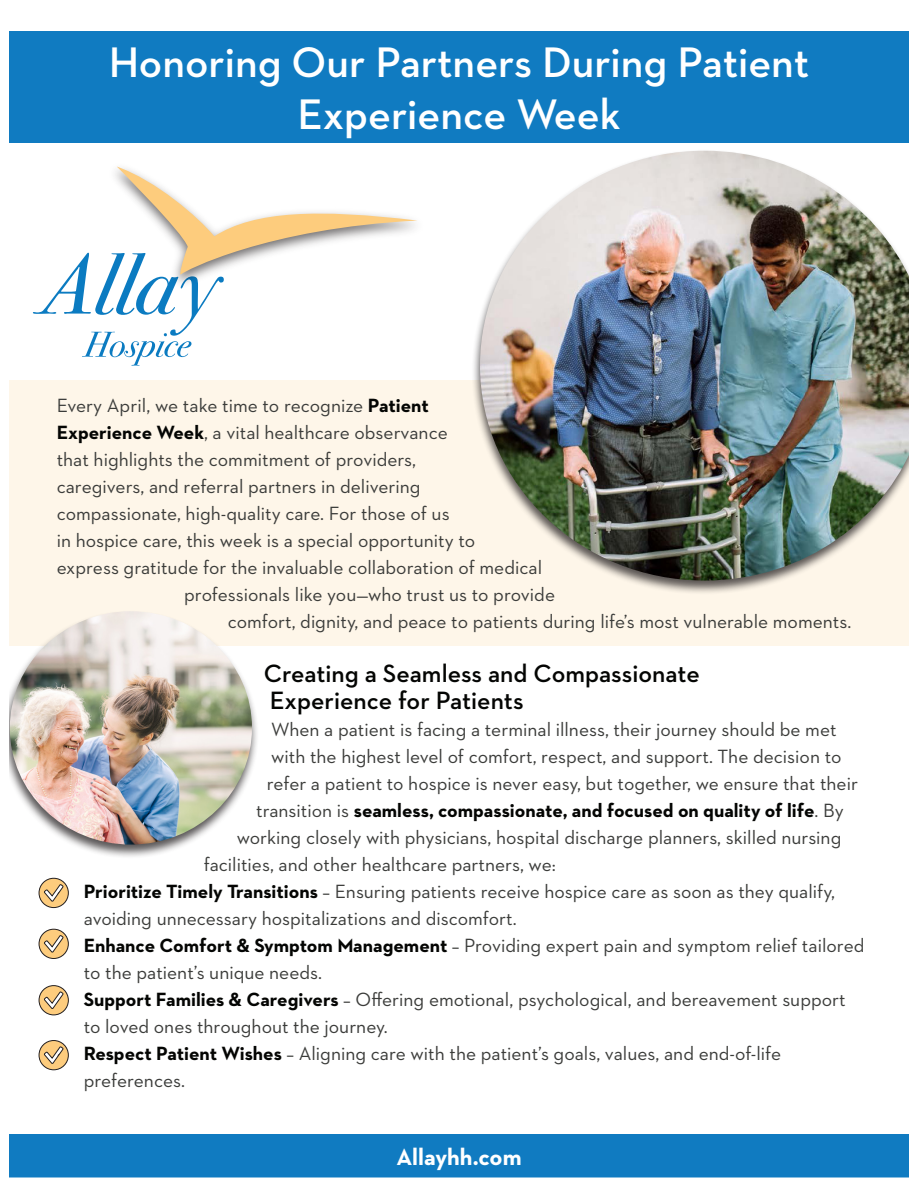
<style>
.page{position:relative;width:918px;height:1188px;background:#fff}
.page>*{position:absolute;margin:0;border:0;box-sizing:border-box;transform-origin:0 0}
.t1{font:600 43.5px/52.2px "Neutraface 2 Text";color:#fff;text-align:center}
.t2{font:600 25.5px/27px "Neutraface 2 Text";color:#040503}
.t3{font:700 24px "Neutraface 2 Text";color:#fff}
.t4{font:19.5px/27px "Neutraface 2 Text";color:#3b3c3a}
.t5{font:700 19.5px "Neutraface 2 Text";color:#040503}
.s1{font-weight:700;color:#040503}
.s2{font-weight:400;color:#3b3c3a}
.s3{font-family:"Minion Pro";font-size:18px;color:#231f20}
</style>
<div class="page">
<img style="left:9px;top:31px;width:900px;height:1147px">
<p class="t1" style="left:109px;top:36px;width:702px">Honoring Our Partners During Patient<br>Experience Week</p>
<p class="t4" style="left:57px;top:392px;width:374px">Every April, we take time to recognize <span class="s1">Patient</span></p>
<p class="t4" style="left:57px;top:419px;width:393px"><span class="s1">Experience Week</span>, a vital healthcare observance</p>
<p class="t4" style="left:57px;top:446px;width:361px">that highlights the commitment of providers,</p>
<p class="t4" style="left:57px;top:473px;width:365px">caregivers, and referral partners in delivering</p>
<p class="t4" style="left:57px;top:500px;width:394px">compassionate, high-quality care. For those of us</p>
<p class="t4" style="left:57px;top:527px;width:420px">in hospice care, this week is a special opportunity to</p>
<p class="t4" style="left:57px;top:554px;width:487px">express gratitude for the invaluable collaboration of medical</p>
<p class="t4" style="left:184px;top:581px;width:372px">professionals like you—who trust us to provide</p>
<p class="t4" style="left:228px;top:608px;width:625px">comfort, dignity, and peace to patients during life’s most vulnerable moments.</p>
<p class="t2" style="left:264px;top:660px;width:438px">Creating a Seamless and Compassionate<br>Experience for Patients</p>
<p class="t4" style="left:271px;top:716px;width:567px">When a patient is facing a terminal illness, their journey should be met</p>
<p class="t4" style="left:271px;top:743px;width:572px">with the highest level of comfort, respect, and support. The decision to</p>
<p class="t4" style="left:267px;top:770px;width:593px">refer a patient to hospice is never easy, but together, we ensure that their</p>
<p class="t5" style="left:256px;top:798px;width:589px"><span class="s2">transition is</span> seamless, compassionate, and focused on quality of life<span class="s2">. By</span></p>
<p class="t4" style="left:237px;top:824px;width:606px">working closely with physicians, hospital discharge planners, skilled nursing</p>
<p class="t4" style="left:204px;top:851px;width:354px">facilities, and other healthcare partners, we:</p>
<p class="t4" style="left:84px;top:878px;width:753px;text-indent:-27px"><span class="s3">•</span> <span class="s1">Prioritize Timely Transitions</span> – Ensuring patients receive hospice care as soon as they qualify, avoiding unnecessary hospitalizations and discomfort.</p>
<p class="t4" style="left:84px;top:932px;width:782px;text-indent:-27px"><span class="s3">•</span> <span class="s1">Enhance Comfort &amp; Symptom Management</span> – Providing expert pain and symptom relief tailored to the patient’s unique needs.</p>
<p class="t4" style="left:84px;top:986px;width:764px;text-indent:-27px"><span class="s3">•</span> <span class="s1">Support Families &amp; Caregivers</span> – Offering emotional, psychological, and bereavement support to loved ones throughout the journey.</p>
<p class="t4" style="left:84px;top:1040px;width:699px;text-indent:-27px"><span class="s3">•</span> <span class="s1">Respect Patient Wishes</span> – Aligning care with the patient’s goals, values, and end-of-life preferences.</p>
<p class="t3" style="left:397px;top:1141px;width:127px">Allayhh.com</p>
</div>
